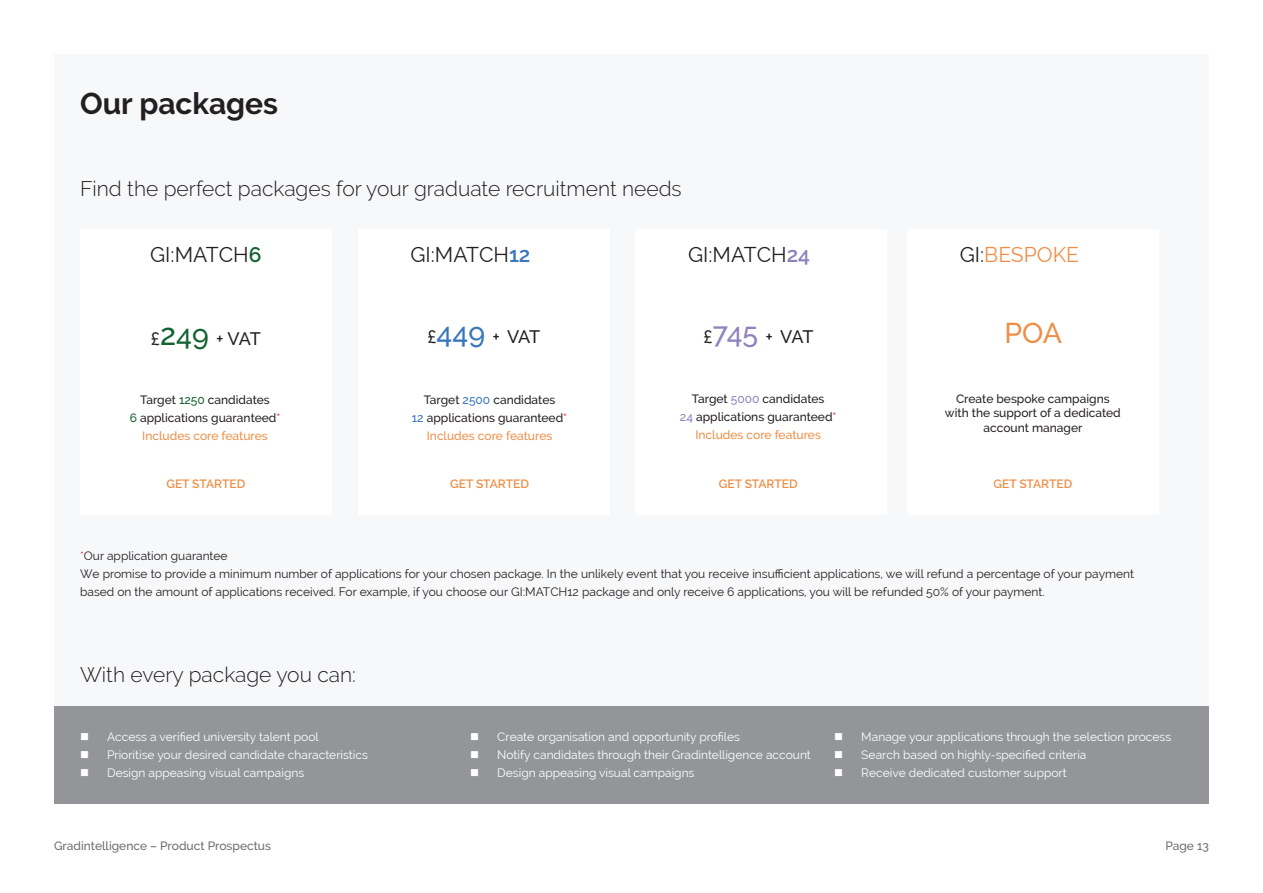
<style>
.page{position:relative;width:1263px;height:893px;background:#fff}
.page>*{position:absolute;margin:0;border:0;box-sizing:border-box;transform-origin:0 0}
.Page_Header{font:700 30px "Raleway";color:#231f20}
.t1{font:500 28.5px "Raleway";color:#ee8f47}
.Page_Header-2{font:300 21px "Raleway";color:#231f20}
.t2{font:21px "Raleway";color:#231f20}
.t3{font:21px "Raleway";color:#ee8f47}
.t4{font:500 18px "Raleway";letter-spacing:-.06em;color:#231f20}
.t5{font:12px "Raleway";color:#fff}
.Body_Text{font:12px/18px "Raleway";color:#231f20}
.t6{font:500 12px/14.4px "Raleway";color:#231f20;text-align:center}
.t7{font:500 12px "Raleway";color:#ee8f47}
.t8{font:500 12px "Raleway";color:#6c6d70}
.t9{font:600 12px "Raleway";color:#ee8f47}
.s1{font-weight:600;color:#136332}
.s2{font-weight:600;color:#3976bc}
.s3{font-weight:600;color:#9082bd}
.s4{color:#231f20}
.s5{font-size:30px;color:#136332}
.s6{font-size:28.5px;color:#136332}
.s7{font-size:28.5px;color:#3976bc}
.s8{font-size:28.5px;color:#9082bd}
.s9{color:#136332}
.s10{color:#ee2026}
.s11{color:#3976bc}
.s12{color:#9082bd}
.s13{color:#ee1d23}
</style>
<div class="page">
<div style="left:54px;top:54px;width:1155px;height:750px;background:#f7f8f9"></div>
<div style="left:80px;top:229px;width:252px;height:286px;background:#fff"></div>
<div style="left:358px;top:229px;width:251px;height:286px;background:#fff"></div>
<div style="left:635px;top:229px;width:252px;height:286px;background:#fff"></div>
<div style="left:907px;top:229px;width:252px;height:286px;background:#fff"></div>
<div style="left:54px;top:706px;width:1155px;height:98px;background:#939598"></div>
<p class="Page_Header" style="left:80px;top:86px;width:200px">Our packages</p>
<p class="Page_Header-2" style="left:80px;top:177px;width:603px">Find the perfect packages for your graduate recruitment needs</p>
<p class="t2" style="left:150px;top:242px;width:113px">GI:MATCH<span class="s1">6</span></p>
<p class="t2" style="left:410px;top:242px;width:122px">GI:MATCH<span class="s2">12</span></p>
<p class="t2" style="left:688px;top:242px;width:123px">GI:MATCH<span class="s3">24</span></p>
<p class="t3" style="left:960px;top:242px;width:121px"><span class="s4">GI:</span>BESPOKE</p>
<p class="t4" style="left:151px;top:328px;width:111px">£<span class="s5">2</span><span class="s6">49</span> + VAT</p>
<p class="t4" style="left:427px;top:327px;width:114px">£<span class="s7">449</span> + VAT</p>
<p class="t4" style="left:704px;top:327px;width:111px">£<span class="s8">745</span> + VAT</p>
<p class="t1" style="left:1004px;top:317px;width:59px">POA</p>
<p class="t6" style="left:140px;top:393px;width:131px">Target <span class="s9">1250</span> candidates</p>
<p class="t6" style="left:130px;top:411px;width:152px"><span class="s9">6</span> applications guaranteed<span class="s10">*</span></p>
<p class="t7" style="left:142px;top:429px;width:127px">Includes core features</p>
<p class="t6" style="left:424px;top:393px;width:133px">Target <span class="s11">2500</span> candidates</p>
<p class="t6" style="left:412px;top:411px;width:157px"><span class="s11">12</span> applications guaranteed<span class="s10">*</span></p>
<p class="t7" style="left:427px;top:429px;width:127px">Includes core features</p>
<p class="t6" style="left:692px;top:392px;width:134px">Target <span class="s12">5000</span> candidates</p>
<p class="t6" style="left:680px;top:410px;width:158px"><span class="s12">24</span> applications guaranteed<span class="s10">*</span></p>
<p class="t7" style="left:695px;top:428px;width:127px">Includes core features</p>
<p class="t6" style="left:945px;top:392px;width:177px">Create bespoke campaigns with the support of a dedicated account manager</p>
<p class="t9" style="left:166px;top:477px;width:80px">GET STARTED</p>
<p class="t9" style="left:450px;top:477px;width:80px">GET STARTED</p>
<p class="t9" style="left:719px;top:477px;width:80px">GET STARTED</p>
<p class="t9" style="left:993px;top:477px;width:80px">GET STARTED</p>
<p class="Body_Text" style="left:80px;top:547px;width:149px"><span class="s13">*</span>Our application guarantee</p>
<p class="Body_Text" style="left:80px;top:565px;width:1055px">We promise to provide a minimum number of applications for your chosen package. In the unlikely event that you receive insufficient applications, we will refund a percentage of your payment based on the amount of applications received. For example, if you choose our GI:MATCH12 package and only receive 6 applications, you will be refunded 50% of your payment.</p>
<p class="Page_Header-2" style="left:80px;top:662px;width:277px">With every package you can:</p>
<p class="t5" style="left:107px;top:730px;width:213px">Access a verified university talent pool</p>
<p class="t5" style="left:107px;top:748px;width:262px">Prioritise your desired candidate characteristics</p>
<p class="t5" style="left:107px;top:766px;width:199px">Design appeasing visual campaigns</p>
<p class="t5" style="left:497px;top:730px;width:244px">Create organisation and opportunity profiles</p>
<p class="t5" style="left:497px;top:748px;width:315px">Notify candidates through their Gradintelligence account</p>
<p class="t5" style="left:497px;top:766px;width:199px">Design appeasing visual campaigns</p>
<p class="t5" style="left:861px;top:730px;width:311px">Manage your applications through the selection process</p>
<p class="t5" style="left:861px;top:748px;width:227px">Search based on highly-specified criteria</p>
<p class="t5" style="left:861px;top:766px;width:207px">Receive dedicated customer support</p>
<p class="t8" style="left:54px;top:839px;width:219px">Gradintelligence – Product Prospectus</p>
<p class="t8" style="left:1165px;top:839px;width:45px">Page 13</p>
</div>
